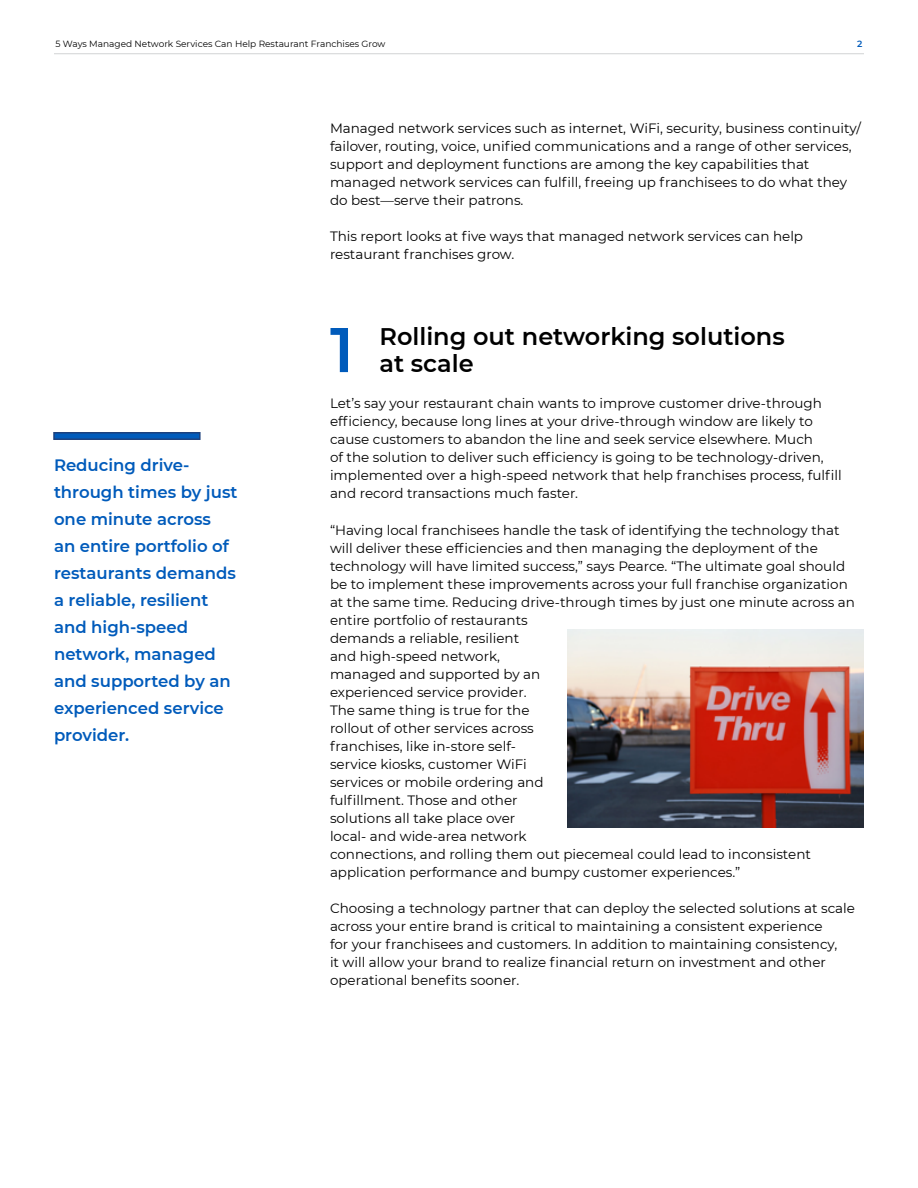
<style>
.page{position:relative;width:918px;height:1188px;background:#fff}
.page>*{position:absolute;margin:0;border:0;box-sizing:border-box;transform-origin:0 0}
.t1{font:600 63px "Montserrat";color:#005bbb}
.t2{font:600 24px/27px "Montserrat";color:#000}
.t3{font:600 16.5px/27px "Montserrat";color:#005bbb}
.t4{font:13.5px/18px "Montserrat";color:#000}
.t5{font:9px "Montserrat";color:#000}
.t6{font:600 9px "Montserrat";color:#005bbb}
</style>
<div class="page">
<hr style="left:54px;top:53px;width:810px;height:1px;background:#d1d3d4">
<svg style="left:53px;top:432px;width:148px;height:8px"></svg>
<img style="left:567px;top:629px;width:297px;height:198px">
<p class="t5" style="left:56px;top:38px;width:332px">5 Ways Managed Network Services Can Help Restaurant Franchises Grow</p>
<p class="t6" style="left:857px;top:38px;width:7px">2</p>
<p class="t3" style="left:54px;top:450px;width:185px">Reducing drive&shy;through times by just one minute across<br>an entire portfolio of restaurants demands a reliable, resilient and high-speed network, managed and supported by an experienced service provider.</p>
<p class="t4" style="left:330px;top:119px;width:532px">Managed network services such as internet, WiFi, security, business continuity/ failover, routing, voice, unified communications and a range of other services, support and deployment functions are among the key capabilities that managed network services can fulfill, freeing up franchisees to do what they do best—serve their patrons.</p>
<p class="t4" style="left:330px;top:227px;width:475px">This report looks at five ways that managed network services can help restaurant franchises grow.</p>
<h1 class="t1" style="left:330px;top:305px;width:26px">1</h1>
<h2 class="t2" style="left:380px;top:322px;width:407px">Rolling out networking solutions at scale</h2>
<p class="t4" style="left:330px;top:394px;width:513px">Let’s say your restaurant chain wants to improve customer drive-through efficiency, because long lines at your drive-through window are likely to cause customers to abandon the line and seek service elsewhere. Much<br>of the solution to deliver such efficiency is going to be technology-driven, implemented over a high-speed network that help franchises process, fulfill and record transactions much faster.</p>
<p class="t4" style="left:330px;top:521px;width:526px">“Having local franchisees handle the task of identifying the technology that will deliver these efficiencies and then managing the deployment of the technology will have limited success,” says Pearce. “The ultimate goal should be to implement these improvements across your full franchise organization at the same time. Reducing drive-through times by just one minute across an entire portfolio of restaurants<br>demands a reliable, resilient<br>and high-speed network,<br>managed and supported by an<br>experienced service provider.<br>The same thing is true for the<br>rollout of other services across<br>franchises, like in-store self-<br>service kiosks, customer WiFi<br>services or mobile ordering and<br>fulfillment. Those and other<br>solutions all take place over<br>local- and wide-area network<br>connections, and rolling them out piecemeal could lead to inconsistent application performance and bumpy customer experiences.”</p>
<p class="t4" style="left:330px;top:899px;width:527px">Choosing a technology partner that can deploy the selected solutions at scale across your entire brand is critical to maintaining a consistent experience<br>for your franchisees and customers. In addition to maintaining consistency,<br>it will allow your brand to realize financial return on investment and other operational benefits sooner.</p>
</div>
